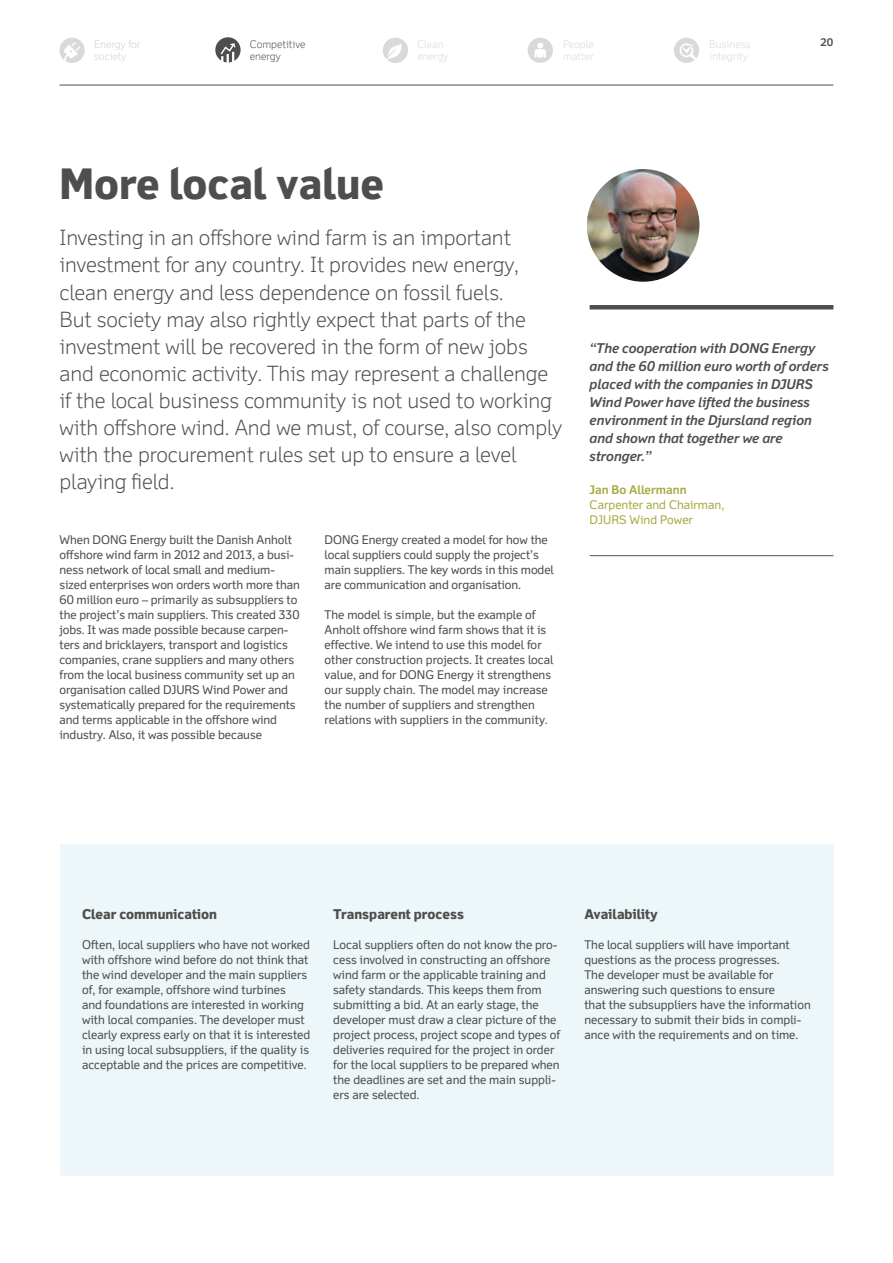
<style>
.page{position:relative;width:893px;height:1263px;background:#fff}
.page>*{position:absolute;margin:0;border:0;box-sizing:border-box;transform-origin:0 0}
.t1{font:800 42px "Felbridge DONG Energy";color:#4e4e4d}
.t2{font:300 21px/27px "Felbridge DONG Energy";letter-spacing:-.005em;color:#4e4e4d}
.t3{font:italic 700 13.5px/18px "Felbridge DONG Energy";letter-spacing:-.005em;color:#4e4e4d}
.t4{font:800 13.5px "Felbridge DONG Energy";color:#4e4e4d}
.t5{font:12px/15px "Felbridge DONG Energy";color:#4e4e4d}
.t6{font:12px/15px "Felbridge DONG Energy";color:#a8ab42}
.t7{font:700 12px "Felbridge DONG Energy";color:#a8ab42}
.t8{font:300 10.5px/12px "Felbridge DONG Energy";color:#d9d9da}
.t9{font:300 10.5px/12px "Felbridge DONG Energy";color:#4e4e4d}
.t10{font:300 10.5px "Felbridge DONG Energy";color:#d1d1d2}
.t11{font:700 10.5px "Felbridge DONG Energy";color:#4e4e4d}
</style>
<div class="page">
<hr style="left:60px;top:85px;width:773px;height:1px;background:#4e4e4d">
<div style="left:59px;top:38px;width:26px;height:25px;background:#d9d9da;border-radius:50%"></div>
<svg style="left:64px;top:42px;width:16px;height:20px"></svg>
<div style="left:383px;top:38px;width:25px;height:25px;background:#d9d9da;border-radius:50%"></div>
<svg style="left:387px;top:44px;width:15px;height:16px"></svg>
<svg style="left:215px;top:37px;width:26px;height:26px"></svg>
<svg style="left:221px;top:43px;width:14px;height:20px"></svg>
<div style="left:528px;top:38px;width:25px;height:25px;background:#d9d9da;border-radius:50%"></div>
<svg style="left:534px;top:43px;width:12px;height:14px"></svg>
<div style="left:674px;top:38px;width:25px;height:25px;background:#d9d9da;border-radius:50%"></div>
<svg style="left:680px;top:43px;width:16px;height:17px"></svg>
<div style="left:60px;top:844px;width:773px;height:332px;background:#edf7fa"></div>
<hr style="left:590px;top:305px;width:243px;height:4px;background:#4e4e4d">
<hr style="left:590px;top:555px;width:243px;height:1px;background:#4e4e4d">
<img style="left:587px;top:169px;width:112px;height:113px;border-radius:56px">
<p class="t10" style="left:94px;top:38px;width:48px">Energy for</p>
<p class="t11" style="left:821px;top:36px;width:14px">20</p>
<p class="t10" style="left:94px;top:50px;width:34px">society</p>
<p class="t9" style="left:250px;top:38px;width:57px">Competitive energy</p>
<p class="t8" style="left:563px;top:38px;width:32px">People matter</p>
<p class="t8" style="left:709px;top:38px;width:43px">Business integrity</p>
<p class="t8" style="left:417px;top:38px;width:33px">Clean energy</p>
<h1 class="t1" style="left:60px;top:157px;width:326px">More local value</h1>
<p class="t2" style="left:60px;top:224px;width:504px">Investing in an offshore wind farm is an important investment for any country. It provides new energy, clean energy and less dependence on fossil fuels.<br>But society may also rightly expect that parts of the investment will be recovered in the form of new jobs and economic activity. This may represent a challenge if the local business community is not used to working with offshore wind. And we must, of course, also comply with the procurement rules set up to ensure a level playing field.</p>
<p class="t5" style="left:60px;top:532px;width:242px">When DONG Energy built the Danish Anholt offshore wind farm in 2012 and 2013, a busi&shy;ness network of local small and medium&shy;sized enterprises won orders worth more than 60 million euro – primarily as subsuppliers to the project’s main suppliers. This created 330 jobs. It was made possible because carpen&shy;ters and bricklayers, transport and logistics companies, crane suppliers and many others from the local business community set up an organisation called DJURS Wind Power and systematically prepared for the requirements and terms applicable in the offshore wind industry. Also, it was possible because</p>
<p class="t5" style="left:325px;top:532px;width:231px">DONG Energy created a model for how the local suppliers could supply the project’s main suppliers. The key words in this model are communication and organisation.</p>
<p class="t5" style="left:325px;top:607px;width:230px">The model is simple, but the example of Anholt offshore wind farm shows that it is effective. We intend to use this model for other construction projects. It creates local value, and for DONG Energy it strengthens our supply chain. The model may increase the number of suppliers and strengthen relations with suppliers in the community.</p>
<p class="t3" style="left:590px;top:339px;width:241px">“The cooperation with DONG Energy and the 60 million euro worth of orders placed with the companies in DJURS<br>Wind Power have lifted the business environment in the Djursland region and shown that together we are stronger.”</p>
<p class="t7" style="left:590px;top:482px;width:99px">Jan Bo Allermann</p>
<p class="t6" style="left:590px;top:497px;width:136px">Carpenter and Chairman,<br>DJURS Wind Power</p>
<p class="t4" style="left:82px;top:906px;width:137px">Clear communication</p>
<p class="t5" style="left:82px;top:937px;width:230px">Often, local suppliers who have not worked with offshore wind before do not think that the wind developer and the main suppliers of, for example, offshore wind turbines<br>and foundations are interested in working with local companies. The developer must clearly express early on that it is interested in using local subsuppliers, if the quality is acceptable and the prices are competitive.</p>
<p class="t4" style="left:333px;top:906px;width:132px">Transparent process</p>
<p class="t5" style="left:333px;top:937px;width:229px">Local suppliers often do not know the pro&shy;cess involved in constructing an offshore wind farm or the applicable training and safety standards. This keeps them from submitting a bid. At an early stage, the developer must draw a clear picture of the project process, project scope and types of deliveries required for the project in order for the local suppliers to be prepared when the deadlines are set and the main suppli&shy;ers are selected.</p>
<p class="t4" style="left:584px;top:906px;width:75px">Availability</p>
<p class="t5" style="left:584px;top:937px;width:228px">The local suppliers will have important questions as the process progresses.<br>The developer must be available for answering such questions to ensure<br>that the subsuppliers have the information necessary to submit their bids in compli&shy;ance with the requirements and on time.</p>
</div>
